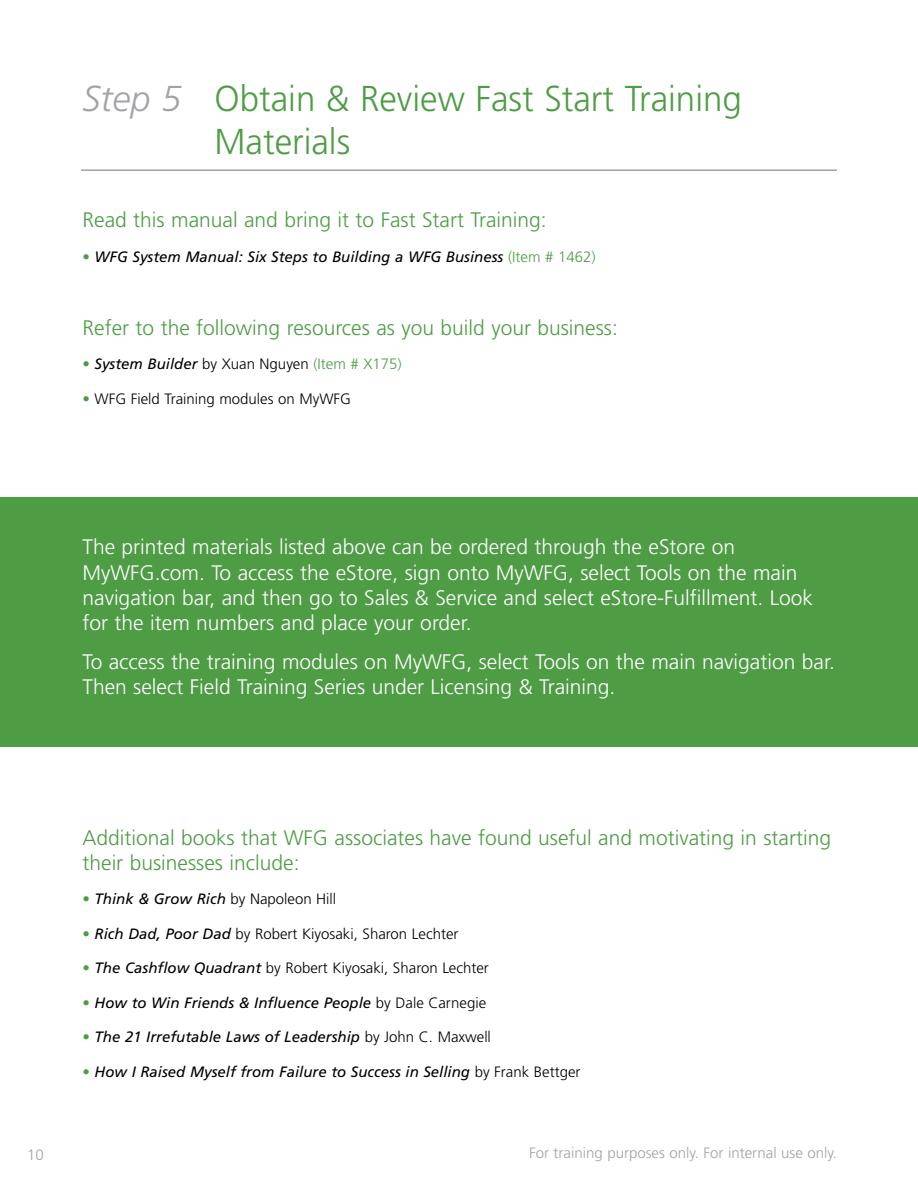
<style>
.page{position:relative;width:918px;height:1188px;background:#fff}
.page>*{position:absolute;margin:0;border:0;box-sizing:border-box;transform-origin:0 0}
.t1{font:300 36px/43.2px "Frutiger";color:#4e9d45}
.t2{font:300 21px/25.2px "Frutiger";color:#fff}
.t3{font:300 21px/25.2px "Frutiger";color:#4e9d45}
.t4{font:italic 15px "Frutiger";color:#000}
.t5{font:300 15px "Frutiger";color:#000}
.t6{font:300 15px "Frutiger";color:#a2a2a7}
.s1{font-style:italic;color:#a2a2a7}
.s2{font-weight:300;font-style:normal;color:#4e9d45}
.s3{font-weight:300;font-style:normal}
.s4{color:#4e9d45}
.s5{font-weight:400;font-style:italic}
</style>
<div class="page">
<div style="left:0;top:497px;width:918px;height:249px;background:#4e9d45"></div>
<hr style="left:81px;top:169px;width:756px;height:2px;background:#a2a2a7">
<h1 class="t1" style="left:215px;top:77px;width:529px;text-indent:-132px"><span class="s1">Step 5</span> Obtain &amp; Review Fast Start Training<br>Materials</h1>
<p class="t3" style="left:82px;top:207px;width:466px">Read this manual and bring it to Fast Start Training:</p>
<p class="t4" style="left:82px;top:248px;width:515px"><span class="s2">•</span> WFG System Manual: Six Steps to Building a WFG Business <span class="s2">(Item # 1462)</span></p>
<p class="t3" style="left:82px;top:315px;width:537px">Refer to the following resources as you build your business:</p>
<p class="t4" style="left:82px;top:355px;width:321px"><span class="s2">•</span> System Builder <span class="s3">by Xuan Nguyen</span> <span class="s2">(Item # X175)</span></p>
<p class="t5" style="left:82px;top:390px;width:270px"><span class="s4">•</span> WFG Field Training modules on MyWFG</p>
<p class="t2" style="left:82px;top:535px;width:732px">The printed materials listed above can be ordered through the eStore on MyWFG.com. To access the eStore, sign onto MyWFG, select Tools on the main navigation bar, and then go to Sales &amp; Service and select eStore-Fulfillment. Look for the item numbers and place your order.</p>
<p class="t2" style="left:82px;top:649px;width:754px">To access the training modules on MyWFG, select Tools on the main navigation bar.<br>Then select Field Training Series under Licensing &amp; Training.</p>
<p class="t3" style="left:82px;top:825px;width:750px">Additional books that WFG associates have found useful and motivating in starting their businesses include:</p>
<p class="t4" style="left:82px;top:890px;width:255px"><span class="s2">•</span> Think &amp; Grow Rich <span class="s3">by Napoleon Hill</span></p>
<p class="t5" style="left:82px;top:925px;width:378px"><span class="s4">•</span> <span class="s5">Rich Dad, Poor Dad</span> by Robert Kiyosaki, Sharon Lechter</p>
<p class="t5" style="left:82px;top:960px;width:408px"><span class="s4">•</span> <span class="s5">The Cashflow Quadrant</span> by Robert Kiyosaki, Sharon Lechter</p>
<p class="t4" style="left:82px;top:994px;width:405px"><span class="s2">•</span> How to Win Friends &amp; Influence People <span class="s3">by Dale Carnegie</span></p>
<p class="t4" style="left:82px;top:1028px;width:410px"><span class="s2">•</span> The 21 Irrefutable Laws of Leadership <span class="s3">by John C. Maxwell</span></p>
<p class="t4" style="left:82px;top:1063px;width:500px"><span class="s2">•</span> How I Raised Myself from Failure to Success in Selling <span class="s3">by Frank Bettger</span></p>
<p class="t6" style="left:27px;top:1146px;width:18px">10</p>
<p class="t6" style="left:529px;top:1145px;width:310px">For training purposes only. For internal use only.</p>
</div>
